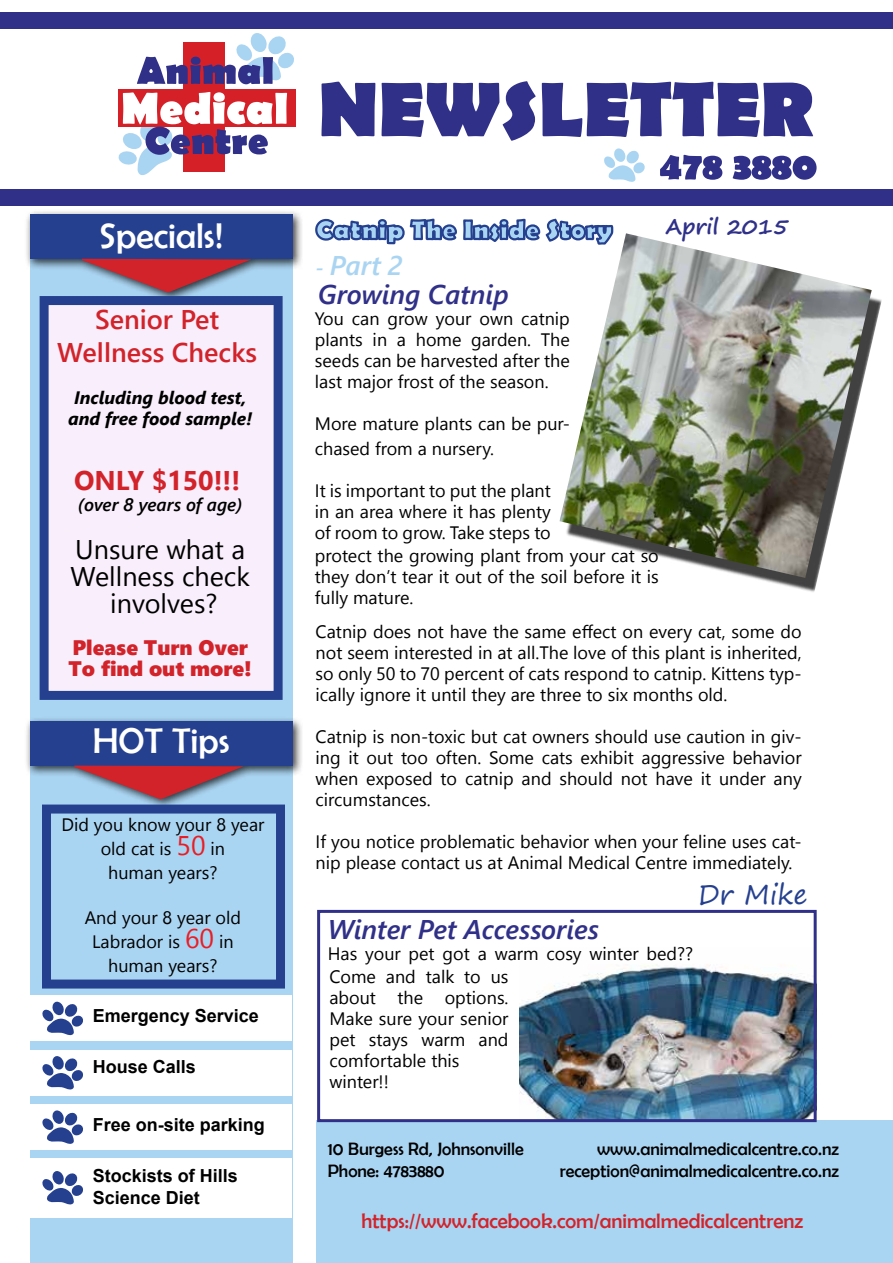
<style>
.page{position:relative;width:893px;height:1263px;background:#fff}
.page>*{position:absolute;margin:0;border:0;box-sizing:border-box;transform-origin:0 0}
.t1{font:36px "Berlin Sans FB";color:#fff}
.t2{font:italic 600 27px "Segoe UI";color:#303089}
.t3{font:27px/27px "Segoe UI";color:#000;text-align:center}
.t4{font:600 27px/32.4px "Segoe UI";color:#d2232a;text-align:center}
.t5{font:700 27px "Berlin Sans FB";color:#aad5f2}
.t6{font:700 27px "Segoe UI";color:#d2232a}
.t7{font:27px "Segoe Print";color:#25408f}
.t8{font:italic 600 27px "Segoe UI";color:#aad5f2}
.t9{font:21px "Berlin Sans FB";color:#d2232a}
.t10{font:21px/21px "Segoe UI Black";color:#d2232a}
.t11{font:700 21px "Segoe Print";color:#2f3089}
.t12{font:18px/21px "Segoe UI";color:#000;text-align:justify}
.t13{font:18px/21.6px "Berlin Sans FB";color:#000}
.t14{font:700 18px/21.6px "Arial";color:#000}
.t15{font:italic 700 18px/21px "Segoe UI";color:#000;text-align:center}
.t16{font:italic 600 18px "Segoe UI";color:#000}
.s1{font-size:27px;color:#e81e25}
.s2{font-size:21px}
</style>
<div class="page">
<img style="left:520px;top:964px;width:293px;height:154px">
<div style="left:30px;top:259px;width:263px;height:1004px;background:#aad5f2"></div>
<div style="left:317px;top:1121px;width:576px;height:142px;background:#aad5f2"></div>
<div style="left:24px;top:209px;width:280px;height:94px;background:#000;opacity:.75"></div>
<div style="left:30px;top:215px;width:263px;height:44px;background:#25408f"></div>
<svg style="left:82px;top:259px;width:169px;height:34px"></svg>
<div style="left:24px;top:716px;width:280px;height:94px;background:#000;opacity:.75"></div>
<div style="left:30px;top:721px;width:263px;height:45px;background:#25408f"></div>
<svg style="left:74px;top:765px;width:170px;height:34px"></svg>
<div style="left:40px;top:296px;width:243px;height:404px;background:#f9eefb;border:9px solid #25408f"></div>
<div style="left:183px;top:42px;width:42px;height:129px;background:#d62027"></div>
<div style="left:118px;top:89px;width:177px;height:38px;background:#d62027"></div>
<svg style="left:321px;top:81px;width:492px;height:60px"></svg>
<svg style="left:660px;top:155px;width:157px;height:25px"></svg>
<svg style="left:137px;top:33px;width:157px;height:51px"></svg>
<svg style="left:118px;top:92px;width:169px;height:83px"></svg>
<div style="left:30px;top:996px;width:262px;height:45px;background:#fff"></div>
<svg style="left:42px;top:1001px;width:41px;height:34px"></svg>
<div style="left:30px;top:1050px;width:262px;height:45px;background:#fff"></div>
<svg style="left:42px;top:1056px;width:41px;height:33px"></svg>
<div style="left:30px;top:1104px;width:262px;height:46px;background:#fff"></div>
<svg style="left:42px;top:1110px;width:41px;height:34px"></svg>
<div style="left:30px;top:1158px;width:262px;height:59px;background:#fff"></div>
<svg style="left:42px;top:1171px;width:41px;height:33px"></svg>
<div style="left:42px;top:804px;width:243px;height:184px;border:9px solid #25408f"></div>
<div style="left:0;top:12px;width:893px;height:16px;background:#303089"></div>
<div style="left:0;top:189px;width:893px;height:17px;background:#303089"></div>
<div style="left:565px;top:242px;width:318px;height:351px;background:#000;opacity:.75"></div>
<img style="left:560px;top:237px;width:312px;height:341px">
<svg style="left:315px;top:148px;width:330px;height:123px"></svg>
<div style="left:317px;top:910px;width:500px;height:212px;border:3px solid #303089"></div>
<h1 class="t1" style="left:99px;top:215px;width:125px">Specials!</h1>
<h2 class="t4" style="left:57px;top:303px;width:201px">Senior Pet<br>Wellness Checks</h2>
<p class="t15" style="left:68px;top:387px;width:186px">Including blood test, and free food sample!</p>
<h2 class="t6" style="left:74px;top:459px;width:168px">ONLY $150!!!</h2>
<p class="t16" style="left:78px;top:492px;width:166px">(over 8 years of age)</p>
<h2 class="t3" style="left:71px;top:535px;width:181px">Unsure what a<br>Wellness check involves?</h2>
<p class="t10" style="left:69px;top:636px;width:185px">Please Turn Over<br>To find out more!</p>
<h1 class="t1" style="left:93px;top:721px;width:138px">HOT Tips</h1>
<p class="t12" style="left:61px;top:812px;width:205px;line-height:24px;text-align:center">Did you know your 8 year old cat is <span class="s1">50</span> in<br>human years?</p>
<p class="t12" style="left:85px;top:905px;width:158px;line-height:24px;text-align:center">And your 8 year old<br>Labrador is <span class="s1">60</span> in human years?</p>
<p class="t14" style="left:93px;top:1005px;width:168px">Emergency Service</p>
<p class="t14" style="left:93px;top:1056px;width:105px">House Calls</p>
<p class="t14" style="left:93px;top:1114px;width:174px">Free on-site parking</p>
<p class="t14" style="left:93px;top:1165px;width:147px">Stockists of Hills<br>Science Diet</p>
<h2 class="t5" style="left:316px;top:214px;width:299px">Catnip The Inside Story</h2>
<h2 class="t8" style="left:316px;top:246px;width:88px"><span class="s2">-</span> Part 2</h2>
<h2 class="t2" style="left:318px;top:276px;width:192px">Growing Catnip</h2>
<p class="t12" style="left:315px;top:308px;width:257px">You can grow your own catnip plants in a home garden. The seeds can be harvested after the last major frost of the season.</p>
<p class="t12" style="left:315px;top:411px;width:257px;line-height:24.5px">More mature plants can be pur&shy;chased from a nursery.</p>
<p class="t12" style="left:315px;top:480px;width:237px">It is important to put the plant in an area where it has plenty of room to grow. Take steps to</p>
<p class="t11" style="left:666px;top:208px;width:124px">April 2015</p>
<p class="t12" style="left:315px;top:544px;width:345px">protect the growing plant from your cat so they don’t tear it out of the soil before it is fully mature.</p>
<p class="t12" style="left:316px;top:620px;width:488px">Catnip does not have the same effect on every cat, some do not seem interested in at all.The love of this plant is inherited, so only 50 to 70 percent of cats respond to catnip. Kittens typ&shy;ically ignore it until they are three to six months old.</p>
<p class="t12" style="left:316px;top:725px;width:488px">Catnip is non-toxic but cat owners should use caution in giv&shy;ing it out too often. Some cats exhibit aggressive behavior when exposed to catnip and should not have it under any circumstances.</p>
<p class="t12" style="left:316px;top:830px;width:487px">If you notice problematic behavior when your feline uses cat&shy;nip please contact us at Animal Medical Centre immediately.</p>
<h2 class="t7" style="left:698px;top:870px;width:111px">Dr Mike</h2>
<h2 class="t2" style="left:328px;top:910px;width:273px">Winter Pet Accessories</h2>
<p class="t12" style="left:328px;top:941px;width:367px;line-height:23.9px">Has your pet got a warm cosy winter bed??<br>Come and talk to us</p>
<p class="t12" style="left:329px;top:987px;width:181px;text-align:left">about the options.<br>Make sure your senior pet stays warm and comfortable this winter!!</p>
<p class="t13" style="left:328px;top:1138px;width:198px">10 Burgess Rd, Johnsonville<br>Phone: 4783880</p>
<p class="t9" style="left:361px;top:1209px;width:443px">https://www.facebook.com/animalmedicalcentrenz</p>
<p class="t13" style="left:560px;top:1138px;width:281px;text-align:right">www.animalmedicalcentre.co.nz reception@animalmedicalcentre.co.nz</p>
</div>
